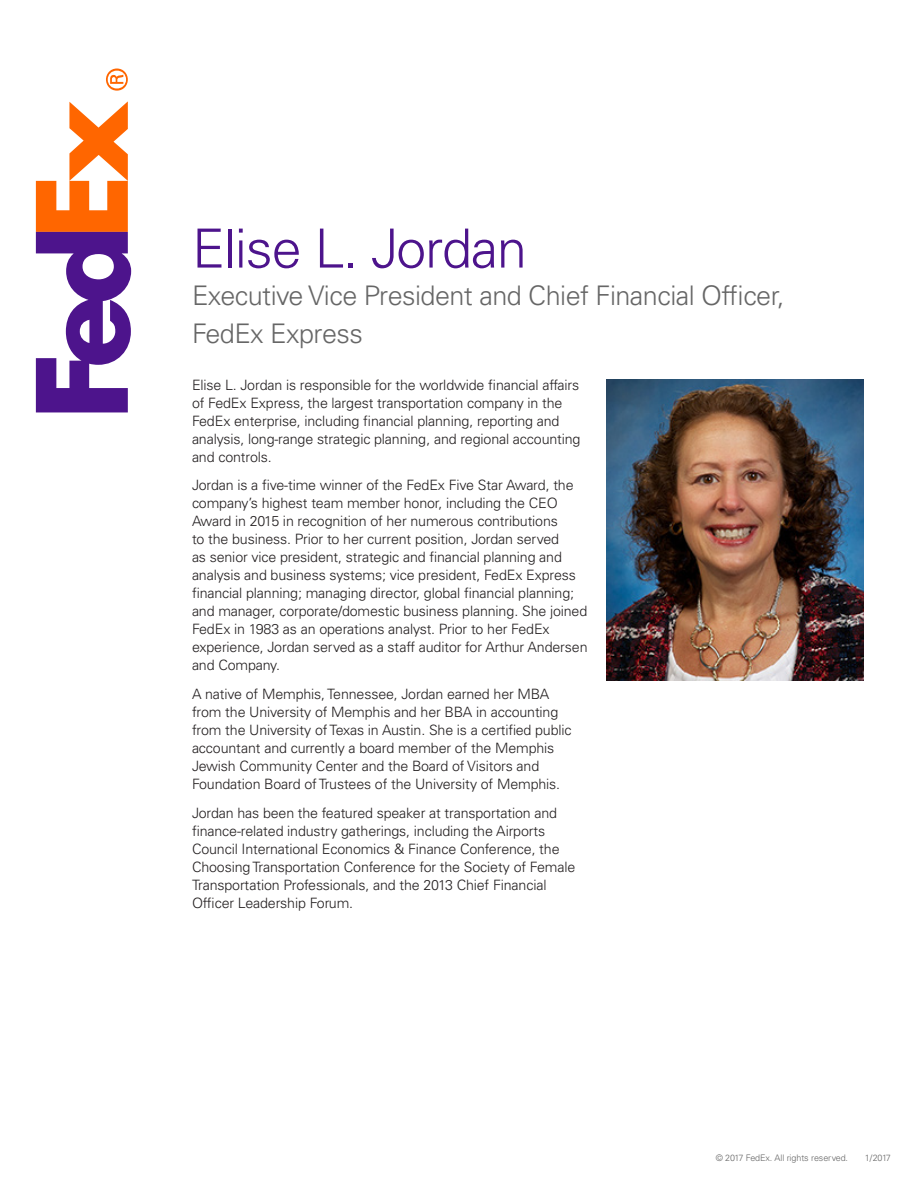
<style>
.page{position:relative;width:918px;height:1188px;background:#fff}
.page>*{position:absolute;margin:0;border:0;box-sizing:border-box;transform-origin:0 0}
.t1{font:300 54px "Univers LT Std";letter-spacing:-.02em;color:#4d148c}
.t2{font:300 27px/37.5px "Univers LT Std";letter-spacing:-.02em;color:#666}
.t3{font:300 14.25px/18px "Univers LT Std";letter-spacing:-.01em;color:#231f20}
.t4{font:300 9px "Univers LT Std";letter-spacing:-.01em;color:#666}
</style>
<div class="page">
<svg style="left:106px;top:69px;width:22px;height:22px"></svg>
<svg style="left:36px;top:101px;width:95px;height:311px"></svg>
<img style="left:606px;top:379px;width:258px;height:301px">
<h1 class="t1" style="left:192px;top:216px;width:336px">Elise L. Jordan</h1>
<h2 class="t2" style="left:192px;top:277px;width:594px">Executive Vice President and Chief Financial Officer,<br>FedEx Express</h2>
<p class="t3" style="left:192px;top:376px;width:390px">Elise L. Jordan is responsible for the worldwide financial affairs of FedEx Express, the largest transportation company in the FedEx enterprise, including financial planning, reporting and analysis, long-range strategic planning, and regional accounting and controls.</p>
<p class="t3" style="left:192px;top:476px;width:397px">Jordan is a five-time winner of the FedEx Five Star Award, the company’s highest team member honor, including the CEO Award in 2015 in recognition of her numerous contributions<br>to the business. Prior to her current position, Jordan served<br>as senior vice president, strategic and financial planning and analysis and business systems; vice president, FedEx Express financial planning; managing director, global financial planning; and manager, corporate/domestic business planning. She joined FedEx in 1983 as an operations analyst. Prior to her FedEx experience, Jordan served as a staff auditor for Arthur Andersen and Company.</p>
<p class="t3" style="left:192px;top:685px;width:381px">A native of Memphis, Tennessee, Jordan earned her MBA from the University of Memphis and her BBA in accounting from the University of Texas in Austin. She is a certified public accountant and currently a board member of the Memphis Jewish Community Center and the Board of Visitors and Foundation Board of Trustees of the University of Memphis.</p>
<p class="t3" style="left:192px;top:804px;width:385px">Jordan has been the featured speaker at transportation and finance-related industry gatherings, including the Airports Council International Economics &amp; Finance Conference, the Choosing Transportation Conference for the Society of Female Transportation Professionals, and the 2013 Chief Financial Officer Leadership Forum.</p>
<p class="t4" style="left:716px;top:1152px;width:134px">© 2017 FedEx. All rights reserved.</p>
<p class="t4" style="left:865px;top:1152px;width:28px">1/2017</p>
</div>
